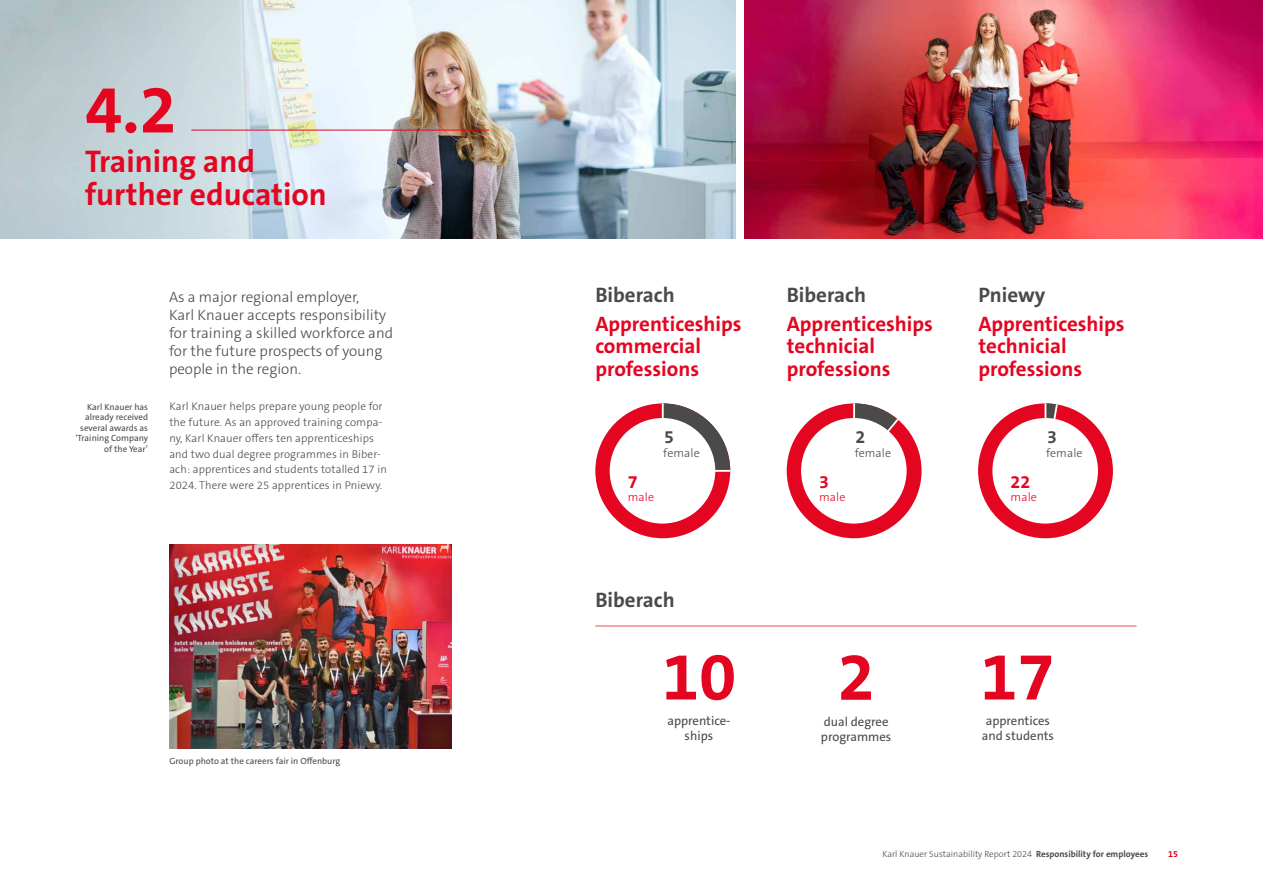
<style>
.page{position:relative;width:1263px;height:893px;background:#fff}
.page>*{position:absolute;margin:0;border:0;box-sizing:border-box;transform-origin:0 0}
.t1{font:700 67.5px "The Sans C5";color:#e40521}
.t2{font:700 31.5px/33px "The Sans C5";color:#e40521}
.t3{font:700 21px/22.5px "The Sans C5";color:#e40521}
.t4{font:700 21px "The Sans C5";color:#4a4a49}
.t5{font:700 18px "The Sans C5";color:#e40521}
.t6{font:700 18px "The Sans C5";color:#4a4a49}
.t7{font:300 15px/18px "The Sans C5";color:#4a4a49}
.t8{font:12.75px/15px "The Sans C5";color:#4a4a49;text-align:center}
.t9{font:300 12px "The Sans C5";letter-spacing:.01em;color:#4a4a49}
.t10{font:300 12px "The Sans C5";letter-spacing:.01em;color:#e40521}
.t11{font:300 11.25px/15.8px "The Sans C5";letter-spacing:.01em;color:#4a4a49}
.t12{font:9px/10.5px "The Sans C5";color:#4a4a49;text-align:right}
.t13{font:300 9px "The Sans C5";color:#4a4a49}
.t14{font:700 9px "The Sans C5";color:#e40521}
.s1{font-weight:700}
</style>
<div class="page">
<img style="left:169px;top:545px;width:283px;height:203px">
<img style="left:744px;top:0;width:519px;height:238px">
<img style="left:0;top:0;width:736px;height:238px">
<hr style="left:191px;top:130px;width:298px;height:1px;background:#e40521">
<div style="left:978px;top:403px;width:135px;height:135px;background:#e40521;border-radius:50%"></div>
<svg style="left:1043px;top:403px;width:19px;height:18px"></svg>
<div style="left:992px;top:418px;width:106px;height:106px;background:#fff;border-radius:50%"></div>
<div style="left:595px;top:403px;width:135px;height:135px;background:#e40521;border-radius:50%"></div>
<svg style="left:661px;top:403px;width:69px;height:135px"></svg>
<div style="left:610px;top:418px;width:105px;height:106px;background:#fff;border-radius:50%"></div>
<div style="left:787px;top:403px;width:134px;height:135px;background:#e40521;border-radius:50%"></div>
<svg style="left:852px;top:403px;width:62px;height:61px"></svg>
<div style="left:801px;top:418px;width:106px;height:106px;background:#fff;border-radius:50%"></div>
<hr style="left:595px;top:626px;width:541px;height:1px;background:#ea5042">
<h1 class="t1" style="left:85px;top:66px;width:93px">4.2</h1>
<h2 class="t2" style="left:85px;top:145px;width:243px">Training and further education</h2>
<p class="t12" style="left:75px;top:401px;width:74px">Karl Knauer has already received several awards as ‘Training Company of the Year’</p>
<h3 class="t7" style="left:169px;top:288px;width:226px">As a major regional employer,<br>Karl Knauer accepts responsibility for training a skilled workforce and for the future prospects of young people in the region.</h3>
<p class="t11" style="left:169px;top:399px;width:219px">Karl Knauer helps prepare young people for the future. As an approved training compa&shy;ny, Karl Knauer offers ten apprenticeships and two dual degree programmes in Biber&shy;ach: apprentices and students totalled 17 in 2024. There were 25 apprentices in Pniewy.</p>
<p class="t12" style="left:169px;top:755px;width:172px">Group photo at the careers fair in Offenburg</p>
<h3 class="t4" style="left:595px;top:281px;width:81px">Biberach</h3>
<h3 class="t3" style="left:595px;top:313px;width:148px">Apprenticeships commercial professions</h3>
<h3 class="t4" style="left:787px;top:281px;width:81px">Biberach</h3>
<h3 class="t3" style="left:787px;top:313px;width:148px">Apprenticeships technicial professions</h3>
<h3 class="t4" style="left:978px;top:281px;width:69px">Pniewy</h3>
<h3 class="t3" style="left:978px;top:313px;width:148px">Apprenticeships technicial professions</h3>
<h3 class="t6" style="left:664px;top:425px;width:11px">5</h3>
<h3 class="t6" style="left:856px;top:425px;width:11px">2</h3>
<h3 class="t6" style="left:1047px;top:425px;width:11px">3</h3>
<p class="t9" style="left:663px;top:445px;width:38px">female</p>
<p class="t9" style="left:855px;top:445px;width:38px">female</p>
<p class="t9" style="left:1046px;top:445px;width:38px">female</p>
<h3 class="t5" style="left:628px;top:470px;width:11px">7</h3>
<p class="t10" style="left:628px;top:489px;width:28px">male</p>
<h3 class="t5" style="left:819px;top:470px;width:11px">3</h3>
<p class="t10" style="left:819px;top:489px;width:28px">male</p>
<h3 class="t5" style="left:1010px;top:470px;width:21px">22</h3>
<p class="t10" style="left:1010px;top:489px;width:28px">male</p>
<h3 class="t4" style="left:595px;top:587px;width:81px">Biberach</h3>
<h1 class="t1" style="left:662px;top:633px;width:76px">10</h1>
<p class="t8" style="left:667px;top:714px;width:65px">apprentice&shy;ships</p>
<h1 class="t1" style="left:838px;top:634px;width:39px">2</h1>
<p class="t8" style="left:821px;top:714px;width:72px;text-align:left">dual degree programmes</p>
<h1 class="t1" style="left:980px;top:633px;width:76px">17</h1>
<p class="t8" style="left:982px;top:714px;width:74px">apprentices and students</p>
<p class="t13" style="left:882px;top:848px;width:267px">Karl Knauer Sustainability Report 2024 <span class="s1">Responsibility for employees</span></p>
<p class="t14" style="left:1168px;top:848px;width:11px">15</p>
</div>
